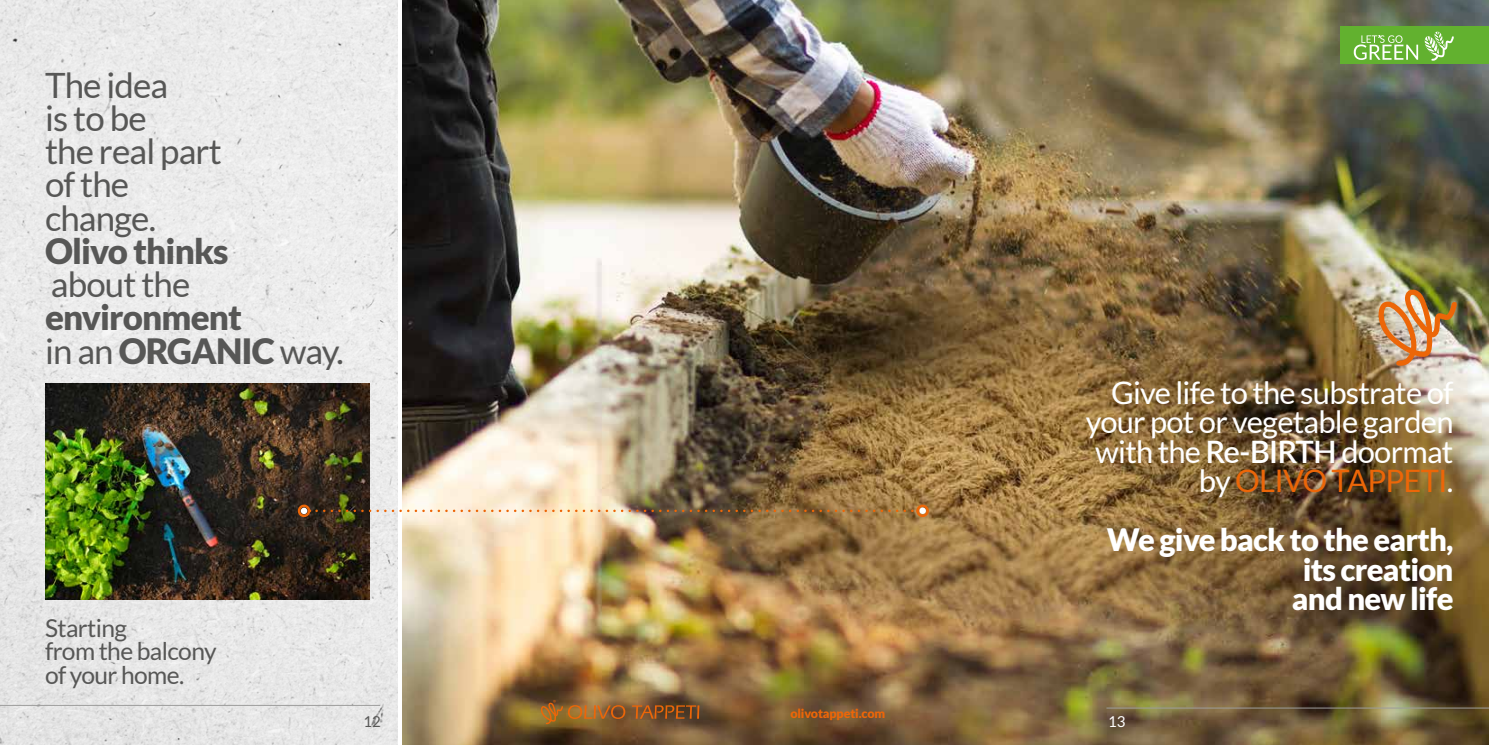
<style>
.page{position:relative;width:1489px;height:745px;background:#fff}
.page>*{position:absolute;margin:0;border:0;box-sizing:border-box;transform-origin:0 0}
.t1{font:34.88px/33.2px "Lato";letter-spacing:-.025em;color:#575756}
.t2{font:900 34.88px/33.2px "Lato";letter-spacing:-.025em;color:#575756}
.t3{font:30.88px/29.4px "Lato";letter-spacing:-.025em;color:#fff;text-align:right}
.t4{font:900 30.88px/29.4px "Lato";letter-spacing:-.025em;color:#fff;text-align:right}
.t5{font:24.62px/23.4px "Lato";letter-spacing:-.025em;color:#575756}
.t6{font:15px "Lato";color:#575756}
.t7{font:15px "Lato";color:#fff}
.t8{font:900 12.5px "Lato";letter-spacing:-.01em;color:#ec6608}
.s1{font-weight:400}
.s2{font-weight:600}
.s3{color:#ec6608}
</style>
<div class="page">
<img style="left:0;top:0;width:397px;height:744px">
<img style="left:402px;top:0;width:1086px;height:744px">
<hr style="left:0;top:704px;width:380px;height:1px;background:#9d9d9c">
<svg style="left:540px;top:699px;width:159px;height:24px;background:#8b5b2b"></svg>
<hr style="left:1106px;top:707px;width:382px;height:1px;background:#9d9d9c">
<div style="left:1340px;top:26px;width:148px;height:38px;background:#62b12f"></div>
<svg style="left:1353px;top:35px;width:64px;height:25px"></svg>
<svg style="left:1424px;top:31px;width:29px;height:30px"></svg>
<img style="left:45px;top:383px;width:324px;height:216px">
<div style="left:298px;top:504px;width:12px;height:12px;border:2px solid #ec6608;border-radius:50%"></div>
<div style="left:916px;top:504px;width:12px;height:12px;border:2px solid #ec6608;border-radius:50%"></div>
<img style="left:316px;top:507px;width:609px;height:6px">
<div style="left:301px;top:507px;width:6px;height:7px;background:#fff;border-radius:50%"></div>
<img style="left:1377px;top:288px;width:79px;height:78px">
<p class="t1" style="left:45px;top:68px;width:178px">The idea<br>is to be<br>the real part of the change.</p>
<p class="t2" style="left:45px;top:233px;width:185px">Olivo thinks</p>
<p class="t1" style="left:51px;top:267px;width:141px">about the</p>
<p class="t2" style="left:45px;top:300px;width:300px">environment<br><span class="s1">in an</span> ORGANIC <span class="s1">way.</span></p>
<p class="t5" style="left:45px;top:615px;width:173px">Starting<br>from the balcony of your home.</p>
<p class="t3" style="left:1085px;top:377px;width:369px">Give life to the substrate of your pot or vegetable garden with the <span class="s2">Re-BIRTH</span> doormat by <span class="s3">OLIVO TAPPETI</span>.</p>
<p class="t4" style="left:1106px;top:524px;width:348px">We give back to the earth, its creation<br>and new life</p>
<p class="t8" style="left:790px;top:706px;width:97px">olivotappeti.com</p>
<p class="t6" style="left:363px;top:713px;width:19px">12</p>
<p class="t7" style="left:1107px;top:713px;width:19px">13</p>
</div>
